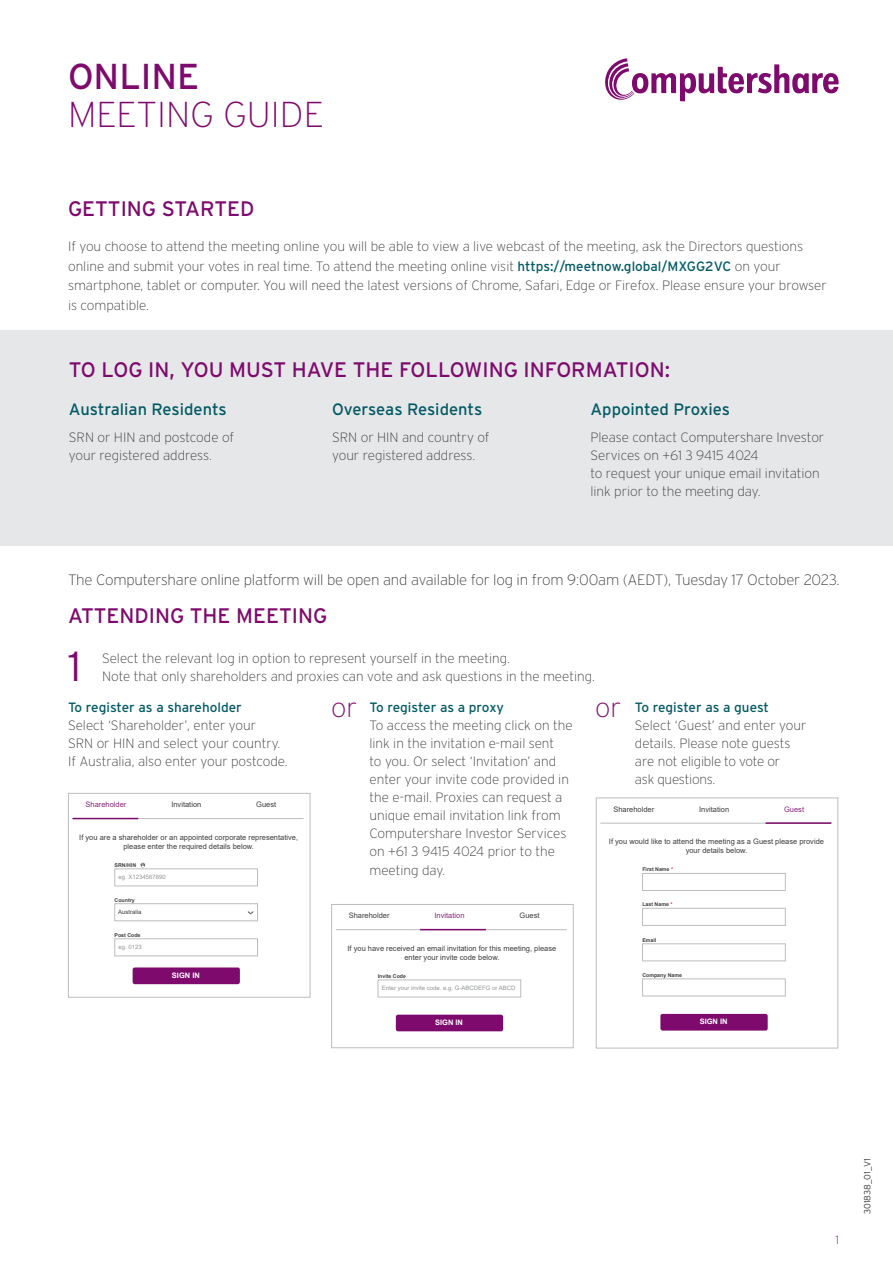
<style>
.page{position:relative;width:893px;height:1263px;background:#fff}
.page>*{position:absolute;margin:0;border:0;box-sizing:border-box;transform-origin:0 0}
.t1{font:300 42px "Interstate";color:#7e0a6d}
.t2{font:200 36px "Interstate";color:#7e0a6d}
.t3{font:36px "Interstate";color:#7e0a6d}
.t4{font:200 27px "Interstate";color:#7e0a6d}
.t5{font:21px "Interstate";color:#7e0a6d}
.t6{font:16.5px "Interstate";color:#035a64}
.t7{font:200 15px "Interstate";letter-spacing:-.01em;color:#3e3e3f}
.t8{font:200 13.5px/18px "Interstate";color:#3e3e3f}
.t9{font:13.5px "Interstate";color:#035a64}
.t10{font:200 12px "Interstate";color:#7e0a6d}
.t11{font:300 9px "Interstate";color:#3e3e3f}
.t12{font:7.5px/9px "Arial";color:#3e3e3f;text-align:center}
.t13{font:7.5px "Arial";color:#872977}
.t14{font:700 7.5px "Arial";color:#fff}
.t15{font:6px "Arial";color:#939598}
.t16{font:6px "Arial";color:#3e3e3f}
.t17{font:700 5.25px "Arial";color:#3e3e3f}
.s1{font-weight:400;color:#035a64}
.s2{font-size:27px;color:#7e0a6d}
.s3{color:#ee1d23}
</style>
<div class="page">
<div style="left:0;top:330px;width:893px;height:215px;background:#e6e7e9"></div>
<svg style="left:605px;top:58px;width:234px;height:43px"></svg>
<div style="left:68px;top:793px;width:242px;height:205px;border:1px solid #bcbdc0"></div>
<div style="left:114px;top:868px;width:144px;height:18px;border:1px solid #bcbdc0"></div>
<div style="left:114px;top:903px;width:144px;height:18px;border:1px solid #bcbdc0"></div>
<div style="left:114px;top:938px;width:144px;height:18px;border:1px solid #bcbdc0"></div>
<div style="left:133px;top:967px;width:107px;height:17px;background:#7e0a6d;border-radius:2px"></div>
<svg style="left:141px;top:863px;width:4px;height:4px"></svg>
<hr style="left:73px;top:818px;width:231px;height:1px;background:#bcbdc0">
<hr style="left:73px;top:818px;width:65px;height:1px;background:#7e0a6d">
<div style="left:596px;top:797px;width:242px;height:251px;border:1px solid #bcbdc0"></div>
<div style="left:642px;top:873px;width:144px;height:18px;border:1px solid #bcbdc0"></div>
<div style="left:642px;top:908px;width:144px;height:18px;border:1px solid #bcbdc0"></div>
<div style="left:642px;top:943px;width:144px;height:18px;border:1px solid #bcbdc0"></div>
<div style="left:642px;top:978px;width:144px;height:18px;border:1px solid #bcbdc0"></div>
<div style="left:660px;top:1014px;width:108px;height:16px;background:#7e0a6d;border-radius:2px"></div>
<hr style="left:600px;top:823px;width:231px;height:1px;background:#bcbdc0">
<hr style="left:766px;top:822px;width:65px;height:2px;background:#7e0a6d">
<div style="left:331px;top:904px;width:243px;height:144px;border:1px solid #bcbdc0"></div>
<div style="left:378px;top:979px;width:143px;height:18px;border:1px solid #bcbdc0"></div>
<div style="left:396px;top:1015px;width:107px;height:16px;background:#7e0a6d;border-radius:2px"></div>
<hr style="left:336px;top:929px;width:231px;height:1px;background:#bcbdc0">
<hr style="left:420px;top:929px;width:66px;height:1px;background:#7e0a6d">
<h2 class="t3" style="left:68px;top:56px;width:133px">ONLINE</h2>
<h2 class="t2" style="left:68px;top:95px;width:257px">MEETING GUIDE</h2>
<h3 class="t5" style="left:68px;top:197px;width:188px">GETTING STARTED</h3>
<p class="t8" style="left:68px;top:237px;width:760px;line-height:19.5px">If you choose to attend the meeting online you will be able to view a live webcast of the meeting, ask the Directors questions online and submit your votes in real time. To attend the meeting online visit <span class="s1">https://meetnow.global/MXGG2VC</span> on your smartphone, tablet or computer. You will need the latest versions of Chrome, Safari, Edge or Firefox. Please ensure your browser is compatible.</p>
<h3 class="t5" style="left:69px;top:358px;width:603px">TO LOG IN, YOU MUST HAVE THE FOLLOWING INFORMATION:</h3>
<p class="t6" style="left:69px;top:400px;width:159px">Australian Residents</p>
<p class="t8" style="left:69px;top:428px;width:167px">SRN or HIN and postcode of your registered address.</p>
<p class="t6" style="left:332px;top:400px;width:152px">Overseas Residents</p>
<p class="t8" style="left:332px;top:428px;width:159px">SRN or HIN and country of your registered address.</p>
<p class="t6" style="left:590px;top:400px;width:141px">Appointed Proxies</p>
<p class="t8" style="left:590px;top:428px;width:235px">Please contact Computershare Investor Services on +61 3 9415 4024<br>to request your unique email invitation link prior to the meeting day.</p>
<p class="t7" style="left:68px;top:571px;width:773px">The Computershare online platform will be open and available for log in from 9:00am (AEDT), Tuesday 17 October 2023.</p>
<h3 class="t5" style="left:68px;top:604px;width:261px">ATTENDING THE MEETING</h3>
<h1 class="t1" style="left:68px;top:642px;width:15px">1</h1>
<p class="t8" style="left:102px;top:649px;width:494px">Select the relevant log in option to represent yourself in the meeting.<br>Note that only shareholders and proxies can vote and ask questions in the meeting.</p>
<p class="t9" style="left:369px;top:699px;width:136px">To register as a proxy</p>
<p class="t8" style="left:369px;top:716px;width:205px">To access the meeting click on the link in the invitation e-mail sent<br>to you. Or select ‘Invitation’ and enter your invite code provided in the e-mail. Proxies can request a unique email invitation link from Computershare Investor Services on +61 3 9415 4024 prior to the</p>
<p class="t8" style="left:369px;top:861px;width:77px">meeting day.</p>
<p class="t9" style="left:68px;top:699px;width:175px">To register as a shareholder</p>
<p class="t8" style="left:68px;top:716px;width:221px">Select ‘Shareholder’, enter your<br>SRN or HIN and select your country.<br>If Australia, also enter your postcode.</p>
<h3 class="t4" style="left:331px;top:693px;width:28px">or</h3>
<p class="t8" style="left:635px;top:698px;width:173px;text-indent:-40px"><span class="s2">or</span> <span class="s1">To register as a guest<br></span>Select ‘Guest’ and enter your details. Please note guests are not eligible to vote or<br>ask questions.</p>
<p class="t13" style="left:86px;top:799px;width:42px">Shareholder</p>
<p class="t12" style="left:171px;top:800px;width:32px">Invitation</p>
<p class="t12" style="left:256px;top:800px;width:22px">Guest</p>
<p class="t12" style="left:613px;top:805px;width:42px">Shareholder</p>
<p class="t12" style="left:699px;top:805px;width:32px">Invitation</p>
<p class="t13" style="left:784px;top:804px;width:22px">Guest</p>
<p class="t12" style="left:79px;top:833px;width:220px">If you are a shareholder or an appointed corporate representative, please enter the required details below.</p>
<p class="t12" style="left:609px;top:837px;width:217px">If you would like to attend the meeting as a Guest please provide your details below.</p>
<p class="t17" style="left:115px;top:861px;width:23px">SRN/HIN</p>
<p class="t17" style="left:115px;top:896px;width:22px">Country</p>
<p class="t17" style="left:115px;top:931px;width:27px">Post Code</p>
<p class="t17" style="left:642px;top:866px;width:32px">First Name <span class="s3">*</span></p>
<p class="t17" style="left:642px;top:901px;width:32px">Last Name <span class="s3">*</span></p>
<p class="t17" style="left:642px;top:936px;width:16px">Email</p>
<p class="t17" style="left:642px;top:971px;width:41px">Company Name</p>
<p class="t15" style="left:118px;top:872px;width:49px">eg. X1234567890</p>
<p class="t16" style="left:118px;top:907px;width:25px">Australia</p>
<p class="t15" style="left:118px;top:942px;width:25px">eg. 0123</p>
<p class="t12" style="left:349px;top:911px;width:42px">Shareholder</p>
<p class="t13" style="left:435px;top:911px;width:32px">Invitation</p>
<p class="t12" style="left:519px;top:911px;width:22px">Guest</p>
<p class="t12" style="left:347px;top:944px;width:210px">If you have received an email invitation for this meeting, please enter your invite code below.</p>
<p class="t14" style="left:172px;top:970px;width:29px">SIGN IN</p>
<p class="t17" style="left:378px;top:972px;width:30px">Invite Code</p>
<p class="t15" style="left:382px;top:984px;width:135px">Enter your invite code. e.g. G-ABCDEFG or ABCD</p>
<p class="t14" style="left:435px;top:1017px;width:29px">SIGN IN</p>
<p class="t14" style="left:700px;top:1016px;width:29px">SIGN IN</p>
<p class="t10" style="left:836px;top:1233px;width:5px">1</p>
<p class="t11" style="left:862px;top:1214px;width:58px;rotate:-90deg">301838_01_V1</p>
</div>
